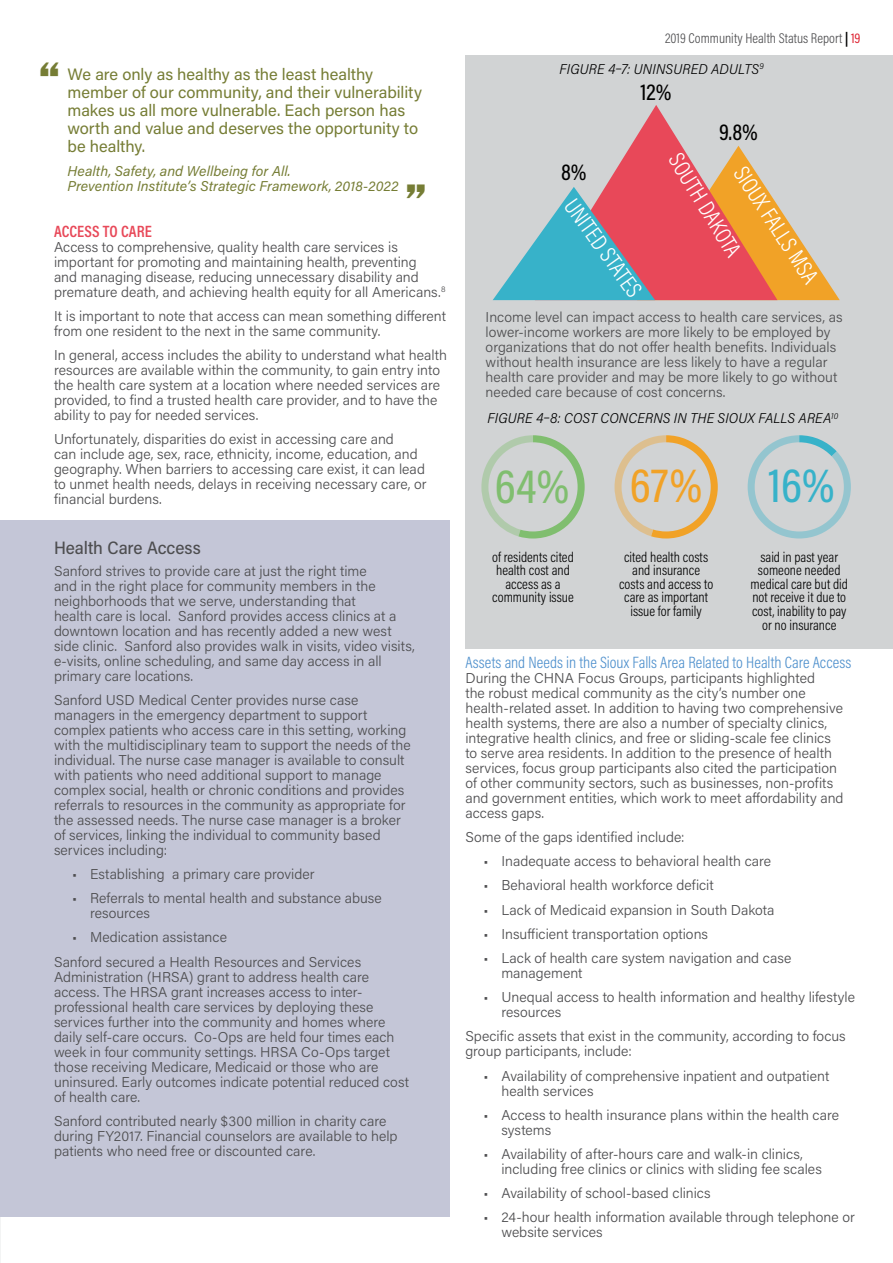
<style>
.page{position:relative;width:893px;height:1263px;background:#fff}
.page>*{position:absolute;margin:0;border:0;box-sizing:border-box;transform-origin:0 0}
.t1{font:500 48.9px "Acumin Pro Cond";color:#80be6f}
.t2{font:500 48.9px "Acumin Pro Cond";color:#37b2c9}
.t3{font:900 45px "Industry";color:#767d35}
.t4{font:300 23.25px "Acumin Pro Cond";color:#fff}
.t5{font:500 23.25px "Acumin Pro Cond";color:#000}
.t6{font:500 18px "Acumin Pro Semi Cond";color:#4d4d4f}
.t7{font:16.5px/18px "Acumin Pro";color:#767d35}
.t8{font:300 16.5px "Acumin Pro Cond";letter-spacing:.005em;color:#5091cd}
.t9{font:600 16.5px "Acumin Pro Cond";letter-spacing:.005em;color:#e84959}
.t10{font:300 14.4px/13.6px "Acumin Pro Cond";color:#000;text-align:center}
.t11{font:300 14.25px/15px "Acumin Pro";color:#4d4d4f}
.t12{font:italic 14.25px/15px "Acumin Pro";letter-spacing:.005em;color:#767d35}
.t13{font:italic 300 14.25px "Acumin Pro Semi Cond";letter-spacing:.01em;color:#000}
.t14{font:300 14.25px "Acumin Pro Cond";color:#4d4d4f}
.s1{font-weight:700;color:#000}
.s2{font-weight:400;color:#dd1f2e}
.s3{color:#f1a227}
</style>
<div class="page">
<div style="left:465px;top:55px;width:428px;height:594px;background:#d1d3d4"></div>
<svg style="left:481px;top:435px;width:104px;height:103px"></svg>
<svg style="left:614px;top:435px;width:104px;height:103px"></svg>
<svg style="left:748px;top:435px;width:103px;height:103px"></svg>
<svg style="left:630px;top:105px;width:52px;height:41px"></svg>
<svg style="left:493px;top:146px;width:347px;height:154px"></svg>
<div style="left:0;top:520px;width:449px;height:696px;background:#c4c6d7"></div>
<h2 class="t3" style="left:39px;top:52px;width:23px">“</h2>
<p class="t7" style="left:68px;top:64px;width:356px">We are only as healthy as the least healthy member of our community, and their vulnerability makes us all more vulnerable. Each person has worth and value and deserves the opportunity to be healthy.</p>
<p class="t12" style="left:68px;top:163px;width:333px">Health, Safety, and Wellbeing for All.<br>Prevention Institute’s Strategic Framework, 2018-2022</p>
<h2 class="t3" style="left:406px;top:174px;width:23px">”</h2>
<p class="t9" style="left:54px;top:220px;width:99px">ACCESS TO CARE</p>
<p class="t11" style="left:54px;top:239px;width:393px">Access to comprehensive, quality health care services is important for promoting and maintaining health, preventing<br>and managing disease, reducing unnecessary disability and premature death, and achieving health equity for all Americans.<sup>8</sup></p>
<p class="t11" style="left:54px;top:308px;width:394px">It is important to note that access can mean something different from one resident to the next in the same community.</p>
<p class="t11" style="left:54px;top:347px;width:394px">In general, access includes the ability to understand what health resources are available within the community, to gain entry into the health care system at a location where needed services are provided, to find a trusted health care provider, and to have the ability to pay for needed services.</p>
<p class="t11" style="left:54px;top:431px;width:374px">Unfortunately, disparities do exist in accessing care and<br>can include age, sex, race, ethnicity, income, education, and geography. When barriers to accessing care exist, it can lead to unmet health needs, delays in receiving necessary care, or financial burdens.</p>
<p class="t6" style="left:54px;top:535px;width:148px">Health Care Access</p>
<p class="t11" style="left:54px;top:562px;width:362px">Sanford strives to provide care at just the right time<br>and in the right place for community members in the neighborhoods that we serve, understanding that<br>health care is local. Sanford provides access clinics at a downtown location and has recently added a new west side clinic. Sanford also provides walk in visits, video visits, e-visits, online scheduling, and same day access in all primary care locations.</p>
<p class="t11" style="left:54px;top:692px;width:358px">Sanford USD Medical Center provides nurse case managers in the emergency department to support complex patients who access care in this setting, working with the multidisciplinary team to support the needs of the individual. The nurse case manager is available to consult with patients who need additional support to manage complex social, health or chronic conditions and provides referrals to resources in the community as appropriate for the assessed needs. The nurse case manager is a broker of services, linking the individual to community based services including:</p>
<p class="t11" style="left:72px;top:866px;width:244px">• Establishing a primary care provider</p>
<p class="t11" style="left:90px;top:890px;width:293px;text-indent:-18px">• Referrals to mental health and substance abuse resources</p>
<p class="t11" style="left:54px;top:925px;width:309px;line-height:24.2px;text-indent:18px">• Medication assistance<br>Sanford secured a Health Resources and Services</p>
<p class="t11" style="left:54px;top:968px;width:357px">Administration (HRSA) grant to address health care access. The HRSA grant increases access to inter&shy;professional health care services by deploying these services further into the community and homes where daily self-care occurs. Co-Ops are held four times each week in four community settings. HRSA Co-Ops target those receiving Medicare, Medicaid or those who are uninsured. Early outcomes indicate potential reduced cost of health care.</p>
<p class="t11" style="left:54px;top:1113px;width:345px">Sanford contributed nearly $300 million in charity care during FY2017. Financial counselors are available to help patients who need free or discounted care.</p>
<p class="t14" style="left:665px;top:29px;width:197px">2019 Community Health Status Report <span class="s1">|</span> <span class="s2">19</span></p>
<p class="t13" style="left:560px;top:59px;width:206px">FIGURE 4–7: UNINSURED ADULTS<sup>9</sup></p>
<h3 class="t5" style="left:641px;top:77px;width:33px">12%</h3>
<h3 class="t5" style="left:719px;top:117px;width:40px">9.8%</h3>
<h3 class="t5" style="left:561px;top:157px;width:27px">8%</h3>
<h3 class="t4" style="left:581px;top:192px;width:117px;rotate:54deg">UNITED STATES</h3>
<h3 class="t4" style="left:687px;top:147px;width:118px;rotate:58deg">SOUTH DAKOTA</h3>
<h3 class="t4" style="left:752px;top:160px;width:136px;rotate:57deg">SIOUX FALLS MSA</h3>
<p class="t11" style="left:486px;top:309px;width:358px">Income level can impact access to health care services, as lower-income workers are more likely to be employed by organizations that do not offer health benefits. Individuals without health insurance are less likely to have a regular health care provider and may be more likely to go without needed care because of cost concerns.</p>
<p class="t13" style="left:488px;top:408px;width:352px">FIGURE 4–8: COST CONCERNS IN THE SIOUX FALLS AREA<sup>10</sup></p>
<h1 class="t1" style="left:495px;top:455px;width:209px">64% <span class="s3">67%</span></h1>
<h1 class="t2" style="left:768px;top:454px;width:68px">16%</h1>
<p class="t10" style="left:492px;top:549px;width:83px">of residents cited health cost and access as a community issue</p>
<p class="t10" style="left:619px;top:549px;width:96px">cited health costs and insurance costs and access to care as important issue for family</p>
<p class="t10" style="left:751px;top:549px;width:99px">said in past year someone needed medical care but did not receive it due to cost, inability to pay or no insurance</p>
<p class="t8" style="left:465px;top:651px;width:388px">Assets and Needs in the Sioux Falls Area Related to Health Care Access</p>
<p class="t11" style="left:465px;top:670px;width:380px">During the CHNA Focus Groups, participants highlighted<br>the robust medical community as the city’s number one health-related asset. In addition to having two comprehensive health systems, there are also a number of specialty clinics, integrative health clinics, and free or sliding-scale fee clinics to serve area residents. In addition to the presence of health services, focus group participants also cited the participation of other community sectors, such as businesses, non-profits and government entities, which work to meet affordability and access gaps.</p>
<p class="t11" style="left:465px;top:829px;width:221px">Some of the gaps identified include:</p>
<p class="t11" style="left:483px;top:853px;width:289px">• Inadequate access to behavioral health care</p>
<p class="t11" style="left:483px;top:877px;width:232px">• Behavioral health workforce deficit</p>
<p class="t11" style="left:483px;top:901px;width:293px">• Lack of Medicaid expansion in South Dakota</p>
<p class="t11" style="left:483px;top:926px;width:226px">• Insufficient transportation options</p>
<p class="t11" style="left:501px;top:950px;width:291px;text-indent:-18px">• Lack of health care system navigation and case management</p>
<p class="t11" style="left:501px;top:989px;width:355px;text-indent:-18px">• Unequal access to health information and healthy lifestyle resources</p>
<p class="t11" style="left:465px;top:1028px;width:382px">Specific assets that exist in the community, according to focus group participants, include:</p>
<p class="t11" style="left:501px;top:1067px;width:329px;text-indent:-18px">• Availability of comprehensive inpatient and outpatient health services</p>
<p class="t11" style="left:501px;top:1107px;width:339px;text-indent:-18px">• Access to health insurance plans within the health care systems</p>
<p class="t11" style="left:501px;top:1146px;width:322px;text-indent:-18px">• Availability of after-hours care and walk-in clinics, including free clinics or clinics with sliding fee scales</p>
<p class="t11" style="left:483px;top:1185px;width:229px">• Availability of school-based clinics</p>
<p class="t11" style="left:501px;top:1209px;width:355px;text-indent:-18px">• 24-hour health information available through telephone or website services</p>
</div>
